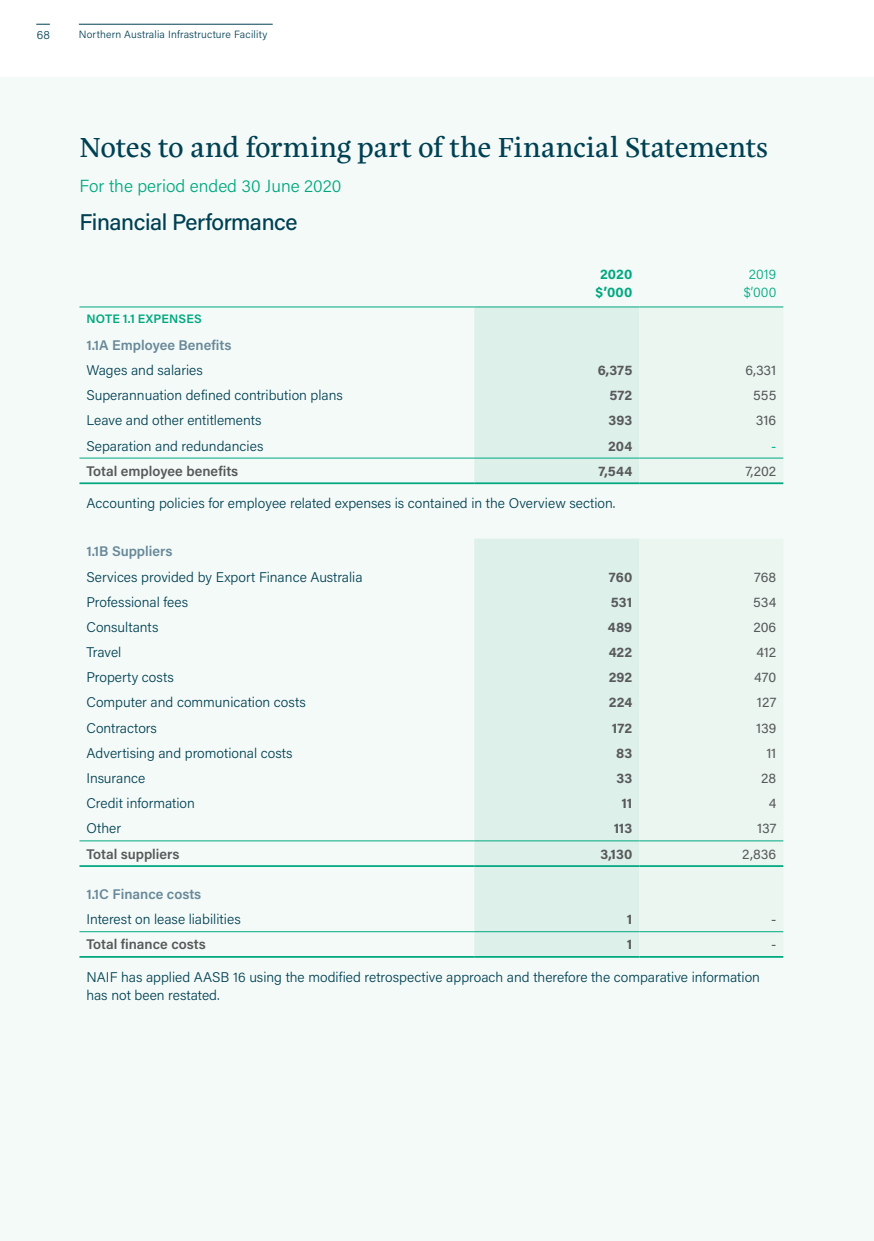
<style>
.page{position:relative;width:874px;height:1241px;background:#fff}
.page>*{position:absolute;margin:0;border:0;box-sizing:border-box;transform-origin:0 0}
.t1{font:28px "Eskorte Latin";color:#004053}
.t2{font:500 22.75px "Acumin Pro";letter-spacing:-.02em;color:#004053}
.t3{font:300 17.5px "Acumin Pro";color:#00a880}
.t4{font:300 14px/18.4px "Acumin Pro";color:#004053}
.t5{font:700 14px "Acumin Pro";letter-spacing:.005em;color:#58595b}
.t6{font:14px "Acumin Pro";letter-spacing:.005em;color:#58595b}
.t7{font:600 14px "Acumin Pro";color:#58595b}
.t8{font:600 14px "Acumin Pro";color:#68899a}
.t9{font:700 14px/18.4px "Acumin Pro";letter-spacing:.005em;color:#00a880;text-align:center}
.t10{font:300 14px/18.4px "Acumin Pro";color:#00a880;text-align:center}
.t11{font:14px "Acumin Pro";color:#00b595}
.t12{font:600 12.25px "Acumin Pro";letter-spacing:.015em;color:#00a880}
.t13{font:300 11.38px "Acumin Pro";color:#004053}
.t14{font:300 10.5px "Acumin Pro";letter-spacing:.015em;color:#004053}
</style>
<div class="page">
<div style="left:0;top:78px;width:873px;height:1162px;background:#f4faf7"></div>
<svg style="left:474px;top:307px;width:165px;height:648px;background:#def0ea"></svg>
<svg style="left:639px;top:307px;width:144px;height:626px;fill:#ebf6f1"></svg>
<hr style="left:79px;top:306px;width:395px;height:1px;background:#00a880">
<hr style="left:474px;top:306px;width:165px;height:1px;background:#00a880">
<hr style="left:639px;top:306px;width:144px;height:1px;background:#00a880">
<hr style="left:79px;top:482px;width:395px;height:2px;background:#00a880">
<hr style="left:474px;top:482px;width:165px;height:2px;background:#00a880">
<hr style="left:639px;top:482px;width:144px;height:2px;background:#00a880">
<hr style="left:79px;top:865px;width:395px;height:1px;background:#00a880">
<hr style="left:474px;top:865px;width:165px;height:1px;background:#00a880">
<hr style="left:639px;top:865px;width:144px;height:1px;background:#00a880">
<hr style="left:79px;top:955px;width:395px;height:2px;background:#00a880">
<hr style="left:474px;top:955px;width:165px;height:2px;background:#00a880">
<hr style="left:639px;top:955px;width:144px;height:2px;background:#00a880">
<hr style="left:79px;top:840px;width:395px;height:1px;background:#00a880">
<hr style="left:474px;top:840px;width:165px;height:1px;background:#00a880">
<hr style="left:639px;top:840px;width:144px;height:1px;background:#00a880">
<hr style="left:79px;top:931px;width:395px;height:1px;background:#00a880">
<hr style="left:474px;top:931px;width:165px;height:1px;background:#00a880">
<hr style="left:639px;top:931px;width:144px;height:1px;background:#00a880">
<hr style="left:79px;top:457px;width:395px;height:1px;background:#00a880">
<hr style="left:474px;top:457px;width:165px;height:1px;background:#00a880">
<hr style="left:639px;top:457px;width:144px;height:1px;background:#00a880">
<svg style="left:36px;top:24px;width:14px;height:1px"></svg>
<hr style="left:79px;top:24px;width:193px;height:1px;background:#004053">
<p class="t13" style="left:37px;top:27px;width:15px">68</p>
<p class="t14" style="left:79px;top:27px;width:190px">Northern Australia Infrastructure Facility</p>
<h1 class="t1" style="left:79px;top:131px;width:690px">Notes to and forming part of the Financial Statements</h1>
<p class="t3" style="left:79px;top:174px;width:263px">For the period ended 30 June 2020</p>
<h2 class="t2" style="left:79px;top:206px;width:219px">Financial Performance</h2>
<p class="t9" style="left:595px;top:264px;width:38px">2020 $’000</p>
<p class="t10" style="left:743px;top:264px;width:34px">2019 $’000</p>
<p class="t12" style="left:86px;top:310px;width:117px">NOTE 1.1 EXPENSES</p>
<p class="t8" style="left:86px;top:335px;width:146px">1.1A Employee Benefits</p>
<p class="t4" style="left:86px;top:360px;width:118px">Wages and salaries</p>
<p class="t5" style="left:597px;top:360px;width:36px">6,375</p>
<p class="t6" style="left:745px;top:360px;width:32px">6,331</p>
<p class="t4" style="left:86px;top:385px;width:258px">Superannuation defined contribution plans</p>
<p class="t5" style="left:609px;top:385px;width:24px">572</p>
<p class="t6" style="left:752px;top:385px;width:25px">555</p>
<p class="t4" style="left:86px;top:411px;width:177px">Leave and other entitlements</p>
<p class="t5" style="left:608px;top:410px;width:25px">393</p>
<p class="t6" style="left:755px;top:411px;width:22px">316</p>
<p class="t4" style="left:86px;top:436px;width:178px">Separation and redundancies</p>
<p class="t5" style="left:607px;top:436px;width:26px">204</p>
<p class="t11" style="left:770px;top:436px;width:7px">-</p>
<p class="t7" style="left:86px;top:461px;width:153px">Total employee benefits</p>
<p class="t5" style="left:598px;top:461px;width:35px">7,544</p>
<p class="t6" style="left:745px;top:461px;width:32px">7,202</p>
<p class="t4" style="left:86px;top:493px;width:530px">Accounting policies for employee related expenses is contained in the Overview section.</p>
<p class="t8" style="left:86px;top:541px;width:87px">1.1B Suppliers</p>
<p class="t4" style="left:86px;top:567px;width:277px">Services provided by Export Finance Australia</p>
<p class="t5" style="left:608px;top:566px;width:25px">760</p>
<p class="t6" style="left:753px;top:567px;width:24px">768</p>
<p class="t4" style="left:86px;top:592px;width:103px">Professional fees</p>
<p class="t5" style="left:610px;top:592px;width:23px">531</p>
<p class="t6" style="left:752px;top:592px;width:25px">534</p>
<p class="t4" style="left:86px;top:617px;width:73px">Consultants</p>
<p class="t5" style="left:607px;top:617px;width:26px">489</p>
<p class="t6" style="left:753px;top:617px;width:24px">206</p>
<p class="t4" style="left:86px;top:642px;width:36px">Travel</p>
<p class="t5" style="left:608px;top:642px;width:25px">422</p>
<p class="t6" style="left:756px;top:642px;width:21px">412</p>
<p class="t4" style="left:86px;top:667px;width:89px">Property costs</p>
<p class="t5" style="left:608px;top:667px;width:25px">292</p>
<p class="t6" style="left:753px;top:667px;width:24px">470</p>
<p class="t4" style="left:86px;top:692px;width:221px">Computer and communication costs</p>
<p class="t5" style="left:608px;top:692px;width:25px">224</p>
<p class="t6" style="left:756px;top:692px;width:21px">127</p>
<p class="t4" style="left:86px;top:718px;width:72px">Contractors</p>
<p class="t5" style="left:611px;top:717px;width:22px">172</p>
<p class="t6" style="left:755px;top:718px;width:22px">139</p>
<p class="t4" style="left:86px;top:743px;width:207px">Advertising and promotional costs</p>
<p class="t5" style="left:616px;top:743px;width:18px">83</p>
<p class="t6" style="left:766px;top:743px;width:11px">11</p>
<p class="t4" style="left:86px;top:768px;width:60px">Insurance</p>
<p class="t5" style="left:616px;top:768px;width:17px">33</p>
<p class="t6" style="left:760px;top:768px;width:17px">28</p>
<p class="t4" style="left:86px;top:793px;width:110px">Credit information</p>
<p class="t5" style="left:621px;top:793px;width:12px">11</p>
<p class="t6" style="left:768px;top:793px;width:9px">4</p>
<p class="t4" style="left:86px;top:818px;width:36px">Other</p>
<p class="t5" style="left:613px;top:818px;width:20px">113</p>
<p class="t6" style="left:756px;top:818px;width:21px">137</p>
<p class="t7" style="left:86px;top:843px;width:95px">Total suppliers</p>
<p class="t5" style="left:600px;top:843px;width:33px">3,130</p>
<p class="t6" style="left:742px;top:843px;width:36px">2,836</p>
<p class="t8" style="left:86px;top:884px;width:116px">1.1C Finance costs</p>
<p class="t4" style="left:86px;top:909px;width:156px">Interest on lease liabilities</p>
<p class="t5" style="left:626px;top:909px;width:7px">1</p>
<p class="t6" style="left:770px;top:909px;width:7px">-</p>
<p class="t7" style="left:86px;top:934px;width:121px">Total finance costs</p>
<p class="t5" style="left:626px;top:934px;width:7px">1</p>
<p class="t6" style="left:770px;top:934px;width:7px">-</p>
<p class="t4" style="left:86px;top:967px;width:674px">NAIF has applied AASB 16 using the modified retrospective approach and therefore the comparative information has not been restated.</p>
</div>
